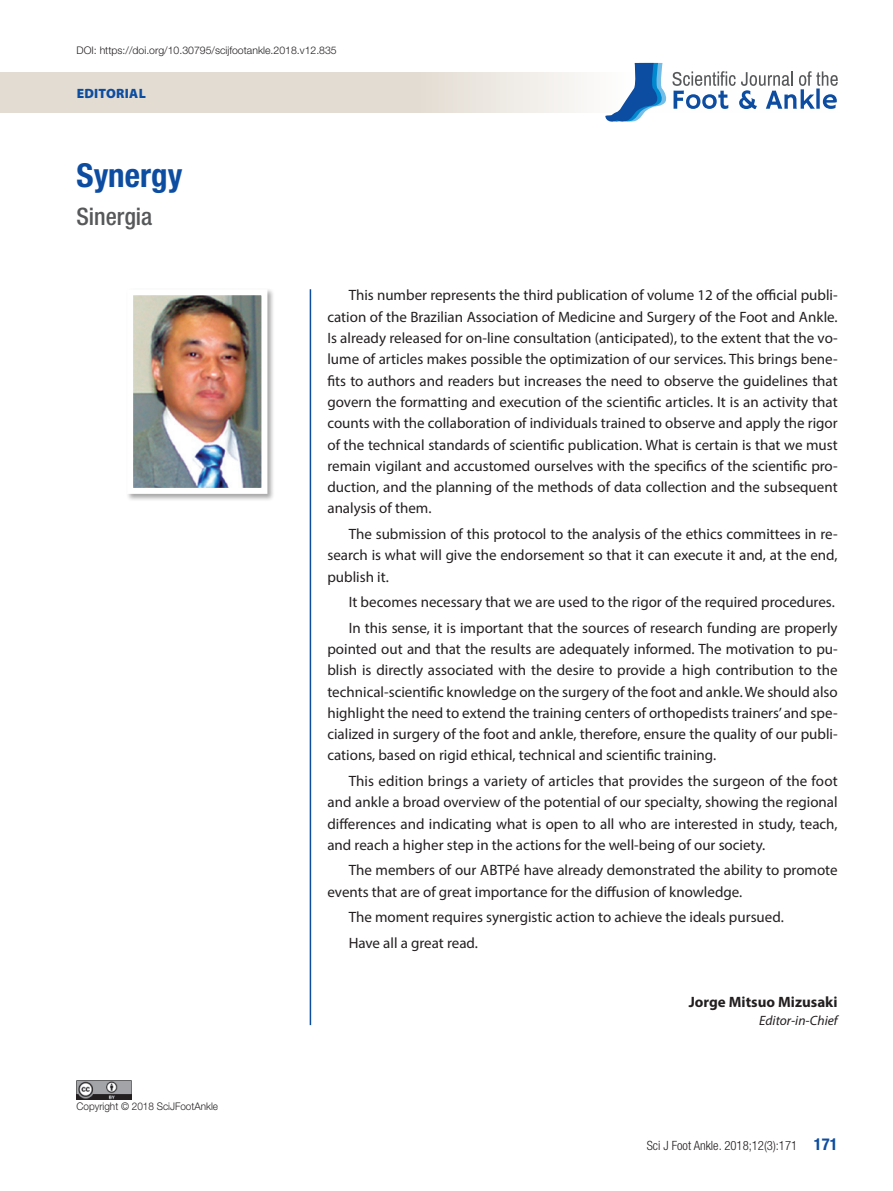
<style>
.page{position:relative;width:893px;height:1191px;background:#fff}
.page>*{position:absolute;margin:0;border:0;box-sizing:border-box;transform-origin:0 0}
.t1{font:700 condensed 33px "Helvetica Neue";color:#0d4da1}
.t2{font:500 condensed 24px "Helvetica Neue";color:#57585a}
.t3{font:15px/21.3px "Myriad Pro";color:#231f20;text-align:justify}
.t4{font:700 15px "Myriad Pro";color:#231f20}
.t5{font:italic 13.5px "Myriad Pro";color:#231f20}
.t6{font:900 13.5px "Myriad Pro";letter-spacing:.02em;color:#0d4da1}
.t7{font:300 condensed 12.75px "Helvetica Neue";color:#231f20}
.t8{font:300 10.5px "Helvetica Neue";color:#231f20}
.t9{font:300 10.5px "Helvetica Neue";color:#231f20;scale:.95 1}
.s1{font-weight:700;font-size:16.5px;color:#0d4da1}
</style>
<div class="page">
<svg style="left:0;top:72px;width:583px;height:41px;background:#e6dfd6"></svg>
<svg style="left:605px;top:63px;width:233px;height:59px"></svg>
<img style="left:77px;top:1080px;width:54px;height:19px">
<hr style="left:310px;top:289px;width:1px;height:736px;background:#0d4da1">
<div style="left:126px;top:288px;width:149px;height:213px;background:#231f20;opacity:.4"></div>
<img style="left:134px;top:296px;width:126px;height:191px">
<div style="left:127px;top:289px;width:140px;height:205px;border:6px solid #fff"></div>
<p class="t8" style="left:77px;top:44px;width:262px">DOI: https://doi.org/10.30795/scijfootankle.2018.v12.835</p>
<p class="t6" style="left:77px;top:85px;width:71px">EDITORIAL</p>
<h1 class="t1" style="left:77px;top:155px;width:108px">Synergy</h1>
<h2 class="t2" style="left:77px;top:202px;width:77px">Sinergia</h2>
<p class="t9" style="left:77px;top:1099px;width:151px">Copyright © 2018 SciJFootAnkle</p>
<p class="t3" style="left:327px;top:284px;width:512px;text-indent:21px">This number represents the third publication of volume 12 of the official publi&shy;cation of the Brazilian Association of Medicine and Surgery of the Foot and Ankle.<br>Is already released for on-line consultation (anticipated), to the extent that the vo&shy;lume of articles makes possible the optimization of our services. This brings bene&shy;fits to authors and readers but increases the need to observe the guidelines that govern the formatting and execution of the scientific articles. It is an activity that counts with the collaboration of individuals trained to observe and apply the rigor of the technical standards of scientific publication. What is certain is that we must remain vigilant and accustomed ourselves with the specifics of the scientific pro&shy;duction, and the planning of the methods of data collection and the subsequent analysis of them.</p>
<p class="t3" style="left:327px;top:523px;width:512px;text-indent:21px">The submission of this protocol to the analysis of the ethics committees in re&shy;search is what will give the endorsement so that it can execute it and, at the end, publish it.</p>
<p class="t3" style="left:349px;top:589px;width:490px;line-height:25.5px">It becomes necessary that we are used to the rigor of the required procedures.<br>In this sense, it is important that the sources of research funding are properly</p>
<p class="t3" style="left:327px;top:638px;width:512px">pointed out and that the results are adequately informed. The motivation to pu&shy;blish is directly associated with the desire to provide a high contribution to the technical-scientific knowledge on the surgery of the foot and ankle. We should also highlight the need to extend the training centers of orthopedists trainers’ and spe&shy;cialized in surgery of the foot and ankle, therefore, ensure the quality of our publi&shy;cations, based on rigid ethical, technical and scientific training.</p>
<p class="t3" style="left:327px;top:770px;width:512px;text-indent:21px">This edition brings a variety of articles that provides the surgeon of the foot and ankle a broad overview of the potential of our specialty, showing the regional differences and indicating what is open to all who are interested in study, teach, and reach a higher step in the actions for the well-being of our society.</p>
<p class="t3" style="left:327px;top:859px;width:512px;text-indent:21px">The members of our ABTPé have already demonstrated the ability to promote events that are of great importance for the diffusion of knowledge.</p>
<p class="t3" style="left:349px;top:904px;width:437px;line-height:25.5px">The moment requires synergistic action to achieve the ideals pursued.<br>Have all a great read.</p>
<p class="t4" style="left:689px;top:992px;width:150px">Jorge Mitsuo Mizusaki</p>
<p class="t5" style="left:759px;top:1012px;width:80px">Editor-in-Chief</p>
<p class="t7" style="left:647px;top:1137px;width:192px">Sci J Foot Ankle. 2018;12(3):171 <span class="s1">171</span></p>
</div>
